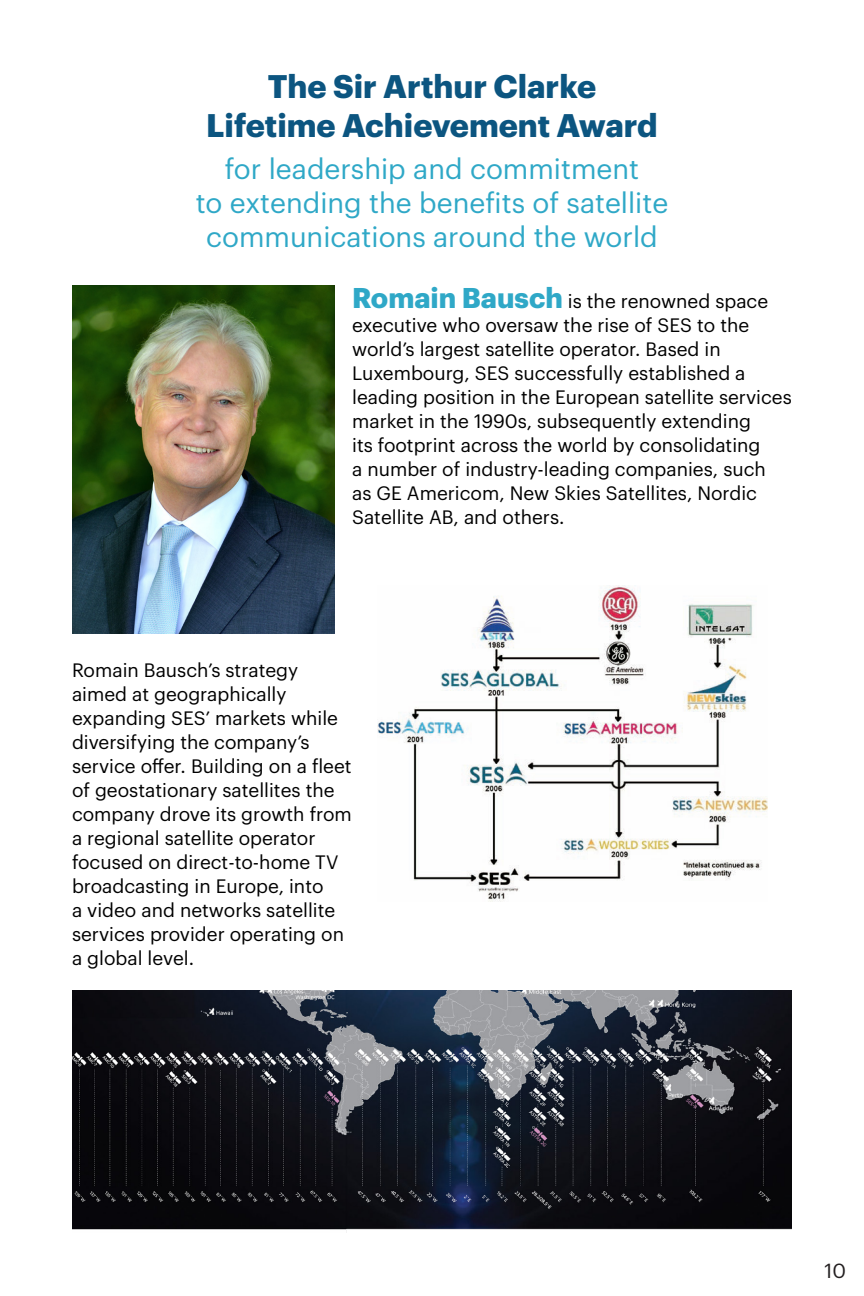
<style>
.page{position:relative;width:864px;height:1296px;background:#fff}
.page>*{position:absolute;margin:0;border:0;box-sizing:border-box;transform-origin:0 0}
.t1{font:700 32px/38.4px "Graphik";color:#0c5580;text-align:center}
.t2{font:28px/33.6px "Graphik";color:#2fa8c7;text-align:center}
.t3{font:20px "Graphik";color:#231f20}
.t4{font:19px/24px "Graphik";color:#000}
.s1{font-weight:700;font-size:28px;color:#2fa8c7}
</style>
<div class="page">
<img style="left:72px;top:285px;width:262px;height:349px">
<img style="left:377px;top:586px;width:391px;height:315px">
<img style="left:72px;top:991px;width:720px;height:242px">
<p class="t1" style="left:206px;top:65px;width:453px">The Sir Arthur Clarke<br>Lifetime Achievement Award</p>
<p class="t2" style="left:225px;top:150px;width:416px">for leadership and commitment</p>
<p class="t2" style="left:196px;top:184px;width:474px">to extending the benefits of satellite communications around the world</p>
<p class="t4" style="left:352px;top:288px;width:441px"><span class="s1">Romain Bausch</span> is the renowned space executive who oversaw the rise of SES to the world’s largest satellite operator. Based in Luxembourg, SES successfully established a leading position in the European satellite services market in the 1990s, subsequently extending<br>its footprint across the world by consolidating<br>a number of industry-leading companies, such<br>as GE Americom, New Skies Satellites, Nordic Satellite AB, and others.</p>
<p class="t4" style="left:72px;top:657px;width:281px">Romain Bausch’s strategy aimed at geographically expanding SES’ markets while diversifying the company’s service offer. Building on a fleet of geostationary satellites the company drove its growth from a regional satellite operator focused on direct-to-home TV broadcasting in Europe, into<br>a video and networks satellite services provider operating on a global level.</p>
<p class="t3" style="left:824px;top:1256px;width:23px">10</p>
</div>
